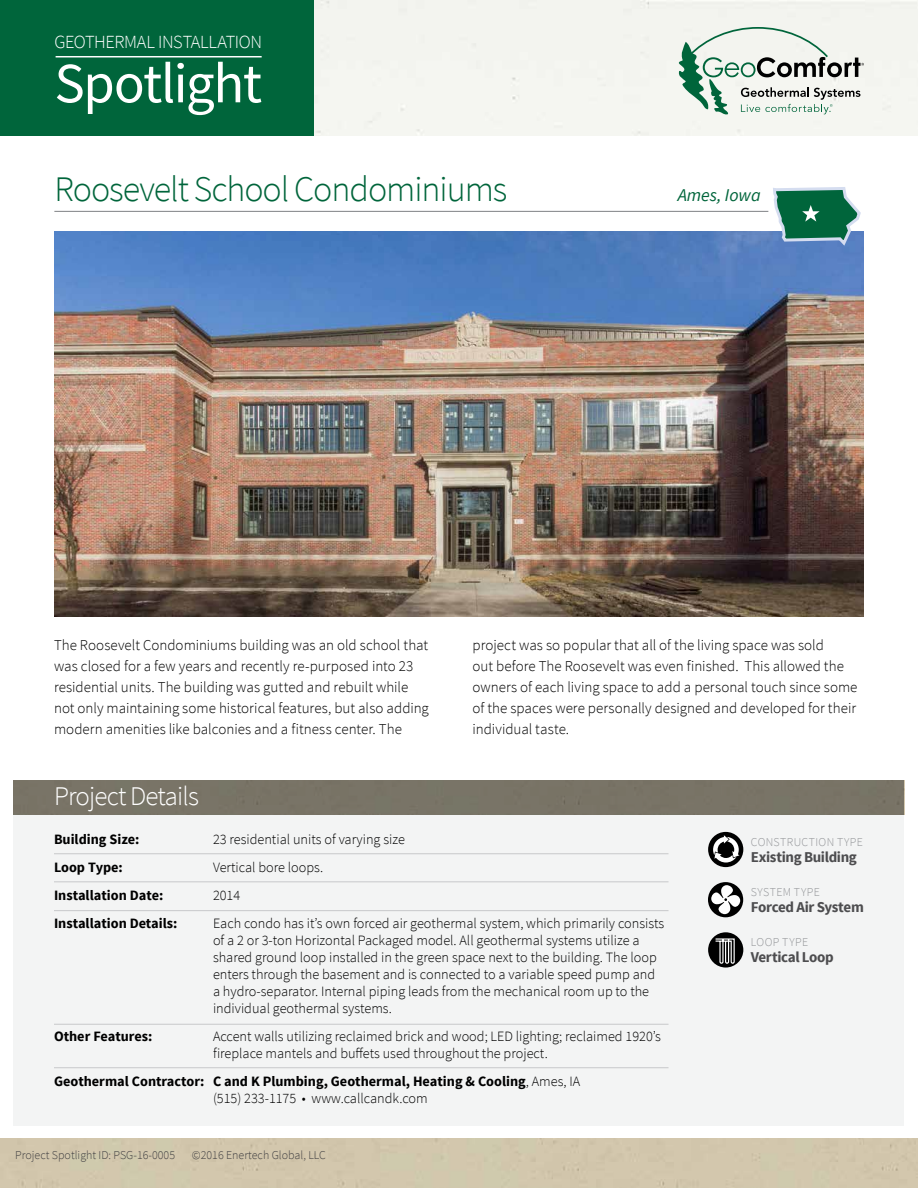
<style>
.page{position:relative;width:918px;height:1188px;background:#fff}
.page>*{position:absolute;margin:0;border:0;box-sizing:border-box;transform-origin:0 0}
.t1{font:57px "Source Sans Pro";letter-spacing:-.025em;color:#fff}
.t2{font:300 36px "Source Sans Pro";letter-spacing:-.03em;color:#00653b}
.t3{font:300 27px "Source Sans Pro";letter-spacing:-.03em;color:#fff}
.t4{font:300 18.6px "Source Sans Pro";letter-spacing:-.02em;color:#fff}
.t5{font:italic 18px "Source Sans Pro";color:#00653b}
.t6{font:300 15px/21px "Source Sans Pro";color:#000}
.t7{font:700 15px "Source Sans Pro";letter-spacing:-.025em;color:#4d4d4f}
.t8{font:300 14.25px/17.1px "Source Sans Pro";color:#000}
.t9{font:700 14.25px/17.1px "Source Sans Pro";color:#000;text-align:center}
.t10{font:300 12px "Source Sans Pro";color:#414042}
.t11{font:300 12px "Source Sans Pro";letter-spacing:.03em;color:#939598}
.s1{font-weight:300}
</style>
<div class="page">
<div style="left:14px;top:814px;width:890px;height:312px;background:#f3f4f4"></div>
<div style="left:708px;top:832px;width:35px;height:35px;background:#000;border-radius:50%"></div>
<svg style="left:713px;top:835px;width:26px;height:28px"></svg>
<div style="left:14px;top:780px;width:890px;height:34px;background:#797467"></div>
<img style="left:54px;top:231px;width:810px;height:386px">
<svg style="left:678px;top:27px;width:186px;height:89px"></svg>
<svg style="left:708px;top:882px;width:35px;height:35px"></svg>
<div style="left:708px;top:932px;width:35px;height:36px;background:#000;border-radius:50%"></div>
<svg style="left:714px;top:938px;width:21px;height:26px"></svg>
<svg style="left:711px;top:885px;width:29px;height:29px"></svg>
<hr style="left:54px;top:853px;width:615px;height:1px;background:#c7c8ca">
<hr style="left:54px;top:881px;width:615px;height:1px;background:#c7c8ca">
<hr style="left:54px;top:910px;width:615px;height:1px;background:#c7c8ca">
<hr style="left:54px;top:1024px;width:615px;height:1px;background:#c7c8ca">
<div style="left:1px;top:0;width:313px;height:136px;background:#00653b"></div>
<hr style="left:56px;top:56px;width:206px;height:1px;background:#fff">
<hr style="left:54px;top:211px;width:714px;height:1px;background:#808285">
<svg style="left:771px;top:187px;width:92px;height:61px;background:#4f8f85"></svg>
<hr style="left:54px;top:1067px;width:615px;height:1px;background:#c7c8ca">
<h3 class="t4" style="left:55px;top:31px;width:209px">GEOTHERMAL INSTALLATION</h3>
<h1 class="t1" style="left:55px;top:48px;width:209px">Spotlight</h1>
<h2 class="t2" style="left:54px;top:167px;width:455px">Roosevelt School Condominiums</h2>
<p class="t5" style="left:678px;top:184px;width:85px">Ames, Iowa</p>
<p class="t6" style="left:54px;top:635px;width:376px">The Roosevelt Condominiums building was an old school that was closed for a few years and recently re-purposed into 23 residential units. The building was gutted and rebuilt while not only maintaining some historical features, but also adding modern amenities like balconies and a fitness center. The</p>
<p class="t6" style="left:472px;top:635px;width:387px">project was so popular that all of the living space was sold<br>out before The Roosevelt was even finished. This allowed the owners of each living space to add a personal touch since some of the spaces were personally designed and developed for their individual taste.</p>
<h3 class="t3" style="left:54px;top:780px;width:147px">Project Details</h3>
<p class="t9" style="left:54px;top:831px;width:87px">Building Size:</p>
<p class="t8" style="left:213px;top:831px;width:193px">23 residential units of varying size</p>
<p class="t9" style="left:54px;top:859px;width:70px">Loop Type:</p>
<p class="t8" style="left:213px;top:859px;width:112px">Vertical bore loops.</p>
<p class="t9" style="left:54px;top:887px;width:111px">Installation Date:</p>
<p class="t8" style="left:213px;top:887px;width:29px">2014</p>
<p class="t9" style="left:54px;top:915px;width:125px">Installation Details:</p>
<p class="t8" style="left:213px;top:915px;width:453px">Each condo has it’s own forced air geothermal system, which primarily consists of a 2 or 3-ton Horizontal Packaged model. All geothermal systems utilize a shared ground loop installed in the green space next to the building. The loop enters through the basement and is connected to a variable speed pump and a hydro-separator. Internal piping leads from the mechanical room up to the individual geothermal systems.</p>
<p class="t9" style="left:54px;top:1028px;width:100px">Other Features:</p>
<p class="t8" style="left:213px;top:1028px;width:449px">Accent walls utilizing reclaimed brick and wood; LED lighting; reclaimed 1920’s fireplace mantels and buffets used throughout the project.</p>
<p class="t9" style="left:54px;top:1073px;width:528px">Geothermal Contractor: C and K Plumbing, Geothermal, Heating &amp; Cooling<span class="s1">, Ames, IA (515) 233-1175 • www.callcandk.com</span></p>
<p class="t10" style="left:15px;top:1148px;width:162px">Project Spotlight ID: PSG-16-0005</p>
<p class="t10" style="left:192px;top:1148px;width:135px">©2016 Enertech Global, LLC</p>
<p class="t11" style="left:751px;top:834px;width:114px">CONSTRUCTION TYPE</p>
<p class="t7" style="left:751px;top:847px;width:108px">Existing Building</p>
<p class="t11" style="left:751px;top:884px;width:70px">SYSTEM TYPE</p>
<p class="t7" style="left:751px;top:898px;width:115px">Forced Air System</p>
<p class="t11" style="left:751px;top:935px;width:59px">LOOP TYPE</p>
<p class="t7" style="left:751px;top:948px;width:84px">Vertical Loop</p>
</div>
